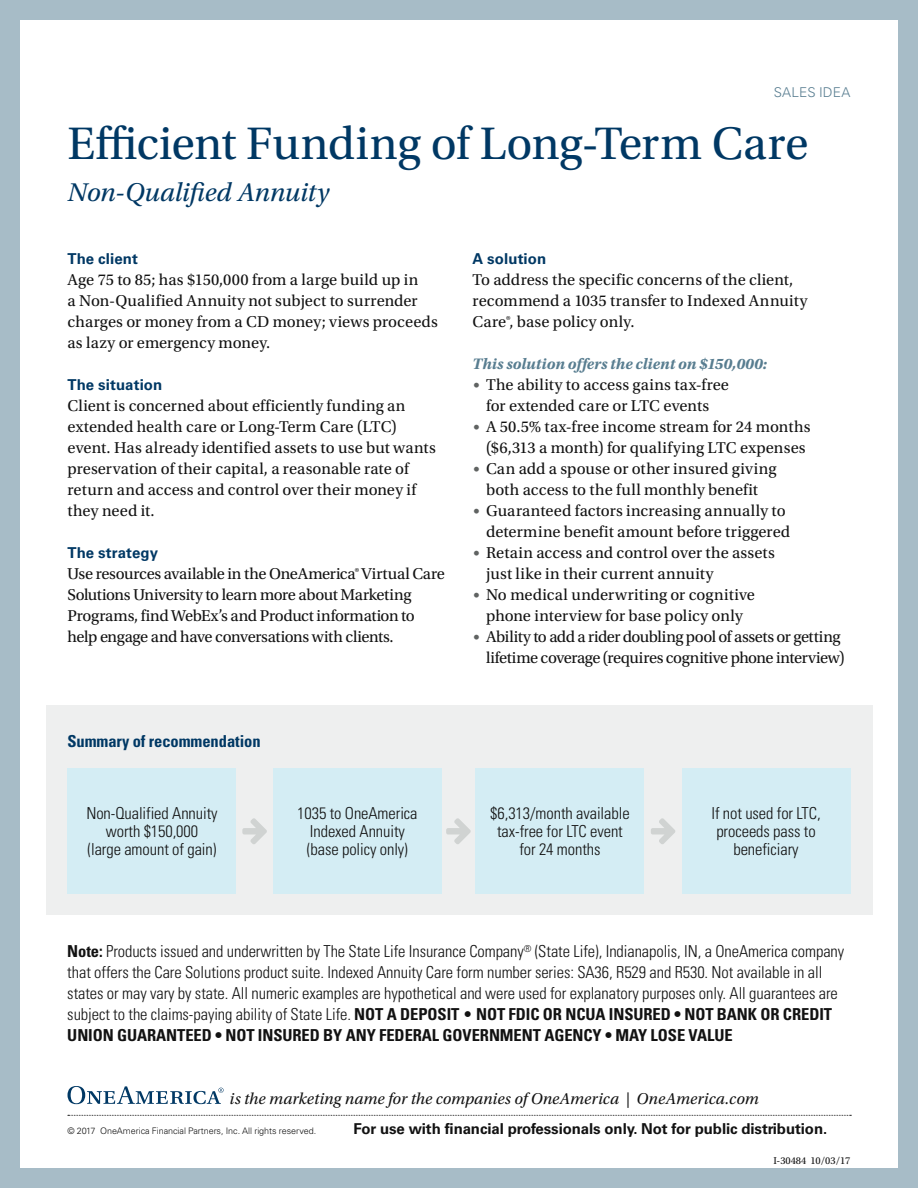
<style>
.page{position:relative;width:918px;height:1188px;background:#a7bcc7}
.page>*{position:absolute;margin:0;border:0;box-sizing:border-box;transform-origin:0 0}
.t1{font:48px "Utopia Std";letter-spacing:-.01em;color:#003864}
.t2{font:italic 27px "Utopia Std";letter-spacing:-.005em;color:#003864}
.t3{font:16.5px/21px "Utopia Std";color:#121212}
.t4{font:300 condensed 16.5px/18px "Univers LT Std";letter-spacing:-.005em;color:#121212;text-align:center}
.t5{font:16.5px/21px "Utopia Std";letter-spacing:-.02em;color:#121212}
.t6{font:16.5px/21px "Utopia Std";letter-spacing:-.025em;color:#121212;text-align:right}
.t7{font:italic 16.5px "Utopia Std";letter-spacing:.01em;color:#121212}
.t8{font:700 condensed 16.5px "Univers LT Std";letter-spacing:-.005em;color:#003864}
.t9{font:italic 700 15.9px "Utopia Std";color:#587d90}
.t10{font:700 15px "Univers LT Std";letter-spacing:-.005em;color:#121212}
.t11{font:700 15px "Univers LT Std";letter-spacing:.005em;color:#003864}
.t12{font:300 13.5px "Univers LT Std";letter-spacing:.01em;color:#587d90}
.t13{font:10.5px "Utopia Std";letter-spacing:-.005em;color:#121212}
.t14{font:300 9px "Univers LT Std";letter-spacing:-.005em;color:#121212}
.s1{font-family:"Univers LT Std";font-weight:300;font-stretch:condensed;font-size:13.5px;color:#606362}
.s2{font-weight:700}
</style>
<div class="page">
<div style="left:20px;top:20px;width:878px;height:1147px;background:#fff"></div>
<svg style="left:67px;top:1086px;width:157px;height:18px"></svg>
<svg style="left:68px;top:1115px;width:783px;height:1px"></svg>
<div style="left:46px;top:705px;width:826px;height:210px;background:#eeefef"></div>
<div style="left:68px;top:768px;width:168px;height:126px;background:#d4edf4"></div>
<div style="left:273px;top:768px;width:169px;height:126px;background:#d4edf4"></div>
<div style="left:475px;top:768px;width:169px;height:126px;background:#d4edf4"></div>
<div style="left:682px;top:768px;width:168px;height:126px;background:#d4edf4"></div>
<svg style="left:242px;top:818px;width:25px;height:26px"></svg>
<svg style="left:446px;top:818px;width:25px;height:26px"></svg>
<svg style="left:651px;top:818px;width:24px;height:26px"></svg>
<p class="t12" style="left:774px;top:84px;width:78px">SALES IDEA</p>
<h1 class="t1" style="left:68px;top:118px;width:743px">Efficient Funding of Long-Term Care</h1>
<h2 class="t2" style="left:68px;top:178px;width:263px">Non-Qualified Annuity</h2>
<p class="t11" style="left:68px;top:250px;width:72px">The client</p>
<p class="t3" style="left:68px;top:270px;width:372px">Age 75 to 85; has $150,000 from a large build up in<br>a Non-Qualified Annuity not subject to surrender charges or money from a CD money; views proceeds as lazy or emergency money.</p>
<p class="t11" style="left:68px;top:376px;width:96px">The situation</p>
<p class="t3" style="left:68px;top:396px;width:370px">Client is concerned about efficiently funding an extended health care or Long-Term Care (LTC) event. Has already identified assets to use but wants preservation of their capital, a reasonable rate of return and access and control over their money if they need it.</p>
<p class="t11" style="left:68px;top:544px;width:92px">The strategy</p>
<p class="t5" style="left:68px;top:564px;width:379px">Use resources available in the OneAmerica® Virtual Care Solutions University to learn more about Marketing Programs, find WebEx’s and Product information to help engage and have conversations with clients.</p>
<p class="t8" style="left:68px;top:731px;width:195px">Summary of recommendation</p>
<p class="t11" style="left:473px;top:250px;width:75px">A solution</p>
<p class="t3" style="left:473px;top:270px;width:336px">To address the specific concerns of the client, recommend a 1035 transfer to Indexed Annuity<br>Care®, base policy only.</p>
<p class="t9" style="left:473px;top:355px;width:296px">This solution offers the client on $150,000:</p>
<p class="t3" style="left:473px;top:375px;width:258px;text-align:center"><span class="s1">•</span> The ability to access gains tax-free for extended care or LTC events</p>
<p class="t3" style="left:473px;top:417px;width:340px;text-align:center"><span class="s1">•</span> A 50.5% tax-free income stream for 24 months ($6,313 a month) for qualifying LTC expenses</p>
<p class="t3" style="left:473px;top:459px;width:305px;text-align:center"><span class="s1">•</span> Can add a spouse or other insured giving both access to the full monthly benefit</p>
<p class="t3" style="left:473px;top:501px;width:319px;text-align:right"><span class="s1">•</span> Guaranteed factors increasing annually to determine benefit amount before triggered</p>
<p class="t3" style="left:486px;top:543px;width:290px;text-indent:-14px"><span class="s1">•</span> Retain access and control over the assets just like in their current annuity</p>
<p class="t3" style="left:473px;top:585px;width:284px;text-align:center"><span class="s1">•</span> No medical underwriting or cognitive phone interview for base policy only</p>
<p class="t6" style="left:473px;top:627px;width:373px"><span class="s1">•</span> Ability to add a rider doubling pool of assets or getting lifetime coverage (requires cognitive phone interview)</p>
<p class="t4" style="left:86px;top:804px;width:133px">Non-Qualified Annuity worth $150,000<br>(large amount of gain)</p>
<p class="t4" style="left:297px;top:804px;width:122px">1035 to OneAmerica<br>Indexed Annuity (base policy only)</p>
<p class="t4" style="left:490px;top:804px;width:141px">$6,313/month available tax-free for LTC event for 24 months</p>
<p class="t4" style="left:711px;top:804px;width:111px">If not used for LTC, proceeds pass to beneficiary</p>
<p class="t4" style="left:67px;top:941px;width:778px;line-height:21px;text-align:left"><span class="s2">Note:</span> Products issued and underwritten by The State Life Insurance Company<sup>®</sup> (State Life), Indianapolis, IN, a OneAmerica company that offers the Care Solutions product suite. Indexed Annuity Care form number series: SA36, R529 and R530. Not available in all states or may vary by state. All numeric examples are hypothetical and were used for explanatory purposes only. All guarantees are subject to the claims-paying ability of State Life. <span class="s2">NOT A DEPOSIT</span> • <span class="s2">NOT FDIC OR NCUA INSURED • NOT BANK OR CREDIT UNION GUARANTEED • NOT INSURED BY ANY FEDERAL GOVERNMENT AGENCY • MAY LOSE VALUE</span></p>
<p class="t7" style="left:230px;top:1090px;width:531px">is the marketing name for the companies of OneAmerica | OneAmerica.com</p>
<p class="t14" style="left:68px;top:1125px;width:250px">© 2017 OneAmerica Financial Partners, Inc. All rights reserved.</p>
<p class="t10" style="left:353px;top:1120px;width:475px">For use with financial professionals only. Not for public distribution.</p>
<p class="t13" style="left:774px;top:1155px;width:79px">I-30484 10/03/17</p>
</div>
